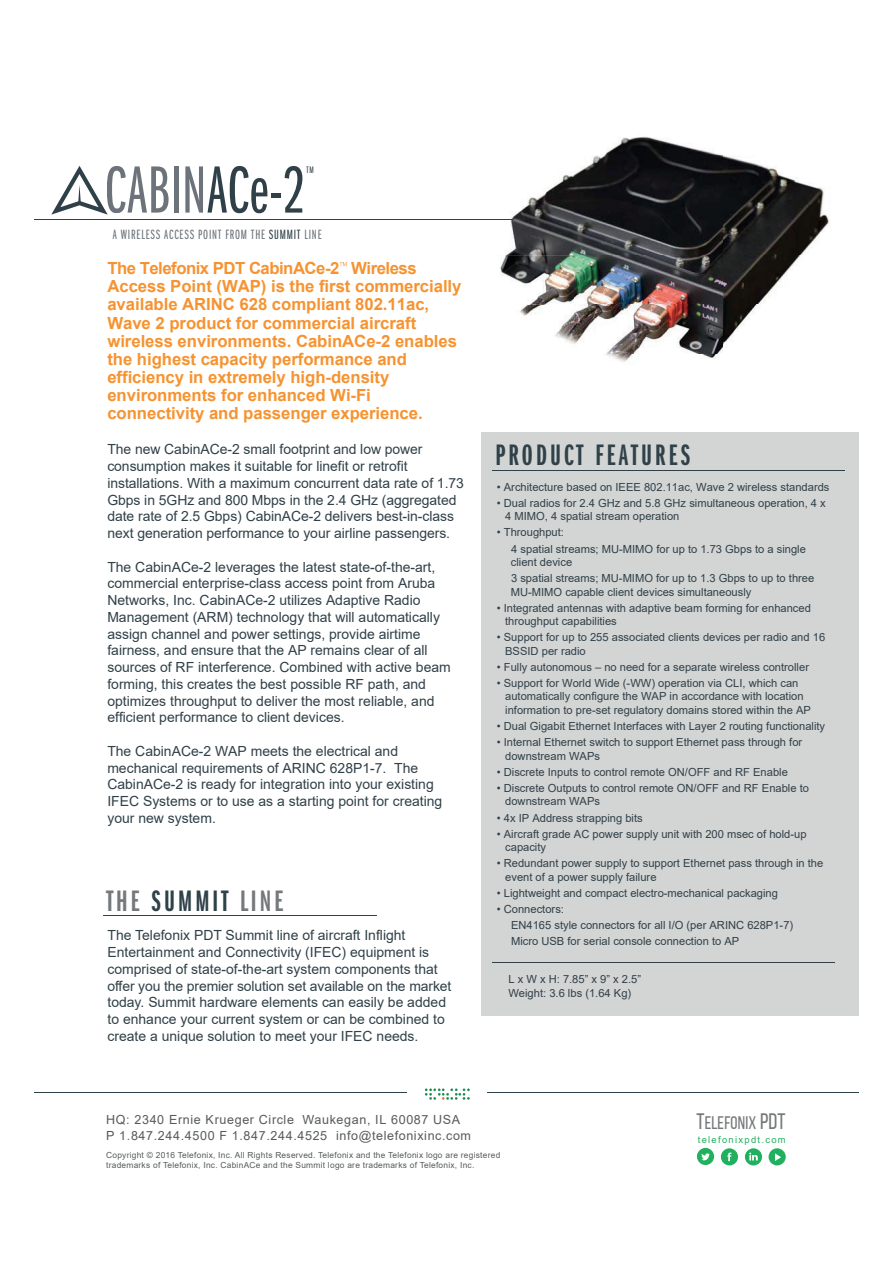
<style>
.page{position:relative;width:893px;height:1263px;background:#fff}
.page>*{position:absolute;margin:0;border:0;box-sizing:border-box;transform-origin:0 0}
.t1{font:69.15px "Franklin Gothic URW Ext Com D Boo";letter-spacing:.005em;color:#6c737a}
.t2{font:30.75px "Franklin Gothic URW Ext Com D Dem";letter-spacing:.1em;color:#2f4149}
.t3{font:30.75px "Franklin Gothic URW Ext Com D Dem";letter-spacing:.1em;color:#76797b}
.t4{font:18.15px "Bebas Neue";letter-spacing:.01em;color:#76797b}
.t5{font:700 16.8px/18.1px "Arial";letter-spacing:-.005em;color:#f69331}
.t6{font:13.95px/16.8px "Arial";color:#304048}
.t7{font:13.95px "Franklin Gothic URW Ext Com D Boo";letter-spacing:.06em;color:#6c737a}
.t8{font:12.6px/16.8px "Arial";letter-spacing:.05em;color:#575a5b}
.t9{font:11.1px/13.4px "Arial";color:#304048}
.t10{font:9.75px "Franklin Gothic URW Ext Com D Boo";color:#304048}
.t11{font:9.45px "Arial";letter-spacing:.14em;color:#21b05d}
.t12{font:8.4px/10.1px "Arial";letter-spacing:.03em;color:#575a5b}
.s1{color:#304048}
.s2{color:#2f4149}
.s3{font-size:22.35px}
</style>
<div class="page">
<svg style="left:425px;top:1088px;width:45px;height:12px"></svg>
<hr style="left:34px;top:1092px;width:373px;height:1px;background:#304048">
<hr style="left:487px;top:1092px;width:372px;height:1px;background:#304048">
<div style="left:697px;top:1148px;width:17px;height:17px;background:#21b05d;border-radius:50%"></div>
<svg style="left:701px;top:1153px;width:9px;height:7px"></svg>
<div style="left:721px;top:1148px;width:17px;height:17px;background:#21b05d;border-radius:50%"></div>
<svg style="left:727px;top:1152px;width:4px;height:9px"></svg>
<div style="left:745px;top:1148px;width:17px;height:17px;background:#21b05d;border-radius:50%"></div>
<svg style="left:749px;top:1152px;width:9px;height:8px"></svg>
<div style="left:769px;top:1148px;width:17px;height:17px;background:#21b05d;border-radius:50%"></div>
<svg style="left:775px;top:1153px;width:6px;height:8px"></svg>
<svg style="left:51px;top:166px;width:57px;height:49px"></svg>
<hr style="left:34px;top:219px;width:506px;height:1px;background:#304048">
<svg style="left:339px;top:262px;width:8px;height:4px"></svg>
<div style="left:481px;top:432px;width:378px;height:584px;background:#d3d4d4"></div>
<hr style="left:492px;top:470px;width:353px;height:1px;background:#304048">
<hr style="left:492px;top:962px;width:343px;height:1px;background:#304048">
<hr style="left:103px;top:915px;width:274px;height:1px;background:#304048">
<img style="left:500px;top:136px;width:331px;height:226px">
<img style="left:500px;top:219px;width:40px;height:1px">
<h1 class="t1" style="left:104px;top:153px;width:203px">CABIN<span class="s1">ACe-2</span></h1>
<p class="t7" style="left:113px;top:227px;width:211px">A WIRELESS ACCESS POINT FROM THE <span class="s1">SUMMIT</span> LINE</p>
<p class="t10" style="left:306px;top:165px;width:9px">TM</p>
<p class="t5" style="left:107px;top:259px;width:356px">The Telefonix PDT CabinACe-2 Wireless Access Point (WAP) is the first commercially available ARINC 628 compliant 802.11ac, Wave 2 product for commercial aircraft wireless environments. CabinACe-2 enables the highest capacity performance and efficiency in extremely high-density environments for enhanced Wi-Fi connectivity and passenger experience.</p>
<p class="t6" style="left:107px;top:441px;width:358px">The new CabinACe-2 small footprint and low power consumption makes it suitable for linefit or retrofit installations. With a maximum concurrent data rate of 1.73<br>Gbps in 5GHz and 800 Mbps in the 2.4 GHz (aggregated date rate of 2.5 Gbps) CabinACe-2 delivers best-in-class next generation performance to your airline passengers.</p>
<p class="t6" style="left:107px;top:558px;width:345px">The CabinACe-2 leverages the latest state-of-the-art, commercial enterprise-class access point from Aruba Networks, Inc. CabinACe-2 utilizes Adaptive Radio Management (ARM) technology that will automatically assign channel and power settings, provide airtime fairness, and ensure that the AP remains clear of all sources of RF interference. Combined with active beam forming, this creates the best possible RF path, and optimizes throughput to deliver the most reliable, and efficient performance to client devices.</p>
<p class="t6" style="left:107px;top:742px;width:336px">The CabinACe-2 WAP meets the electrical and mechanical requirements of ARINC 628P1-7. The CabinACe-2 is ready for integration into your existing IFEC Systems or to use as a starting point for creating your new system.</p>
<h2 class="t3" style="left:106px;top:884px;width:178px">THE <span class="s2">SUMMIT</span> LINE</h2>
<p class="t6" style="left:107px;top:927px;width:345px">The Telefonix PDT Summit line of aircraft Inflight Entertainment and Connectivity (IFEC) equipment is comprised of state-of-the-art system components that offer you the premier solution set available on the market today. Summit hardware elements can easily be added to enhance your current system or can be combined to create a unique solution to meet your IFEC needs.</p>
<h2 class="t2" style="left:495px;top:438px;width:196px">PRODUCT FEATURES</h2>
<p class="t9" style="left:497px;top:480px;width:334px">• Architecture based on IEEE 802.11ac, Wave 2 wireless standards</p>
<p class="t9" style="left:505px;top:496px;width:322px;text-indent:-8px">• Dual radios for 2.4 GHz and 5.8 GHz simultaneous operation, 4 x<br>4 MIMO, 4 spatial stream operation</p>
<p class="t9" style="left:511px;top:524px;width:296px;line-height:16.2px;text-indent:-14px">• Throughput:<br>4 spatial streams; MU-MIMO for up to 1.73 Gbps to a single</p>
<p class="t9" style="left:511px;top:554px;width:305px;line-height:16.2px">client device<br>3 spatial streams; MU-MIMO for up to 1.3 Gbps to up to three</p>
<p class="t9" style="left:511px;top:585px;width:242px">MU-MIMO capable client devices simultaneously</p>
<p class="t9" style="left:505px;top:601px;width:307px;text-indent:-8px">• Integrated antennas with adaptive beam forming for enhanced throughput capabilities</p>
<p class="t9" style="left:505px;top:631px;width:322px;text-indent:-8px">• Support for up to 255 associated clients devices per radio and 16<br>BSSID per radio</p>
<p class="t9" style="left:497px;top:660px;width:314px">• Fully autonomous – no need for a separate wireless controller</p>
<p class="t9" style="left:505px;top:676px;width:307px;text-indent:-8px">• Support for World Wide (-WW) operation via CLI, which can automatically configure the WAP in accordance with location information to pre-set regulatory domains stored within the AP</p>
<p class="t9" style="left:497px;top:719px;width:330px">• Dual Gigabit Ethernet Interfaces with Layer 2 routing functionality</p>
<p class="t9" style="left:505px;top:735px;width:299px;text-indent:-8px">• Internal Ethernet switch to support Ethernet pass through for downstream WAPs</p>
<p class="t9" style="left:497px;top:765px;width:293px">• Discrete Inputs to control remote ON/OFF and RF Enable</p>
<p class="t9" style="left:505px;top:781px;width:305px;text-indent:-8px">• Discrete Outputs to control remote ON/OFF and RF Enable to downstream WAPs</p>
<p class="t9" style="left:497px;top:811px;width:147px">• 4x IP Address strapping bits</p>
<p class="t9" style="left:505px;top:827px;width:303px;text-indent:-8px">• Aircraft grade AC power supply unit with 200 msec of hold-up capacity</p>
<p class="t9" style="left:505px;top:857px;width:320px;text-indent:-8px">• Redundant power supply to support Ethernet pass through in the event of a power supply failure</p>
<p class="t9" style="left:497px;top:886px;width:283px">• Lightweight and compact electro-mechanical packaging</p>
<p class="t9" style="left:511px;top:901px;width:284px;line-height:16.2px;text-indent:-14px">• Connectors:<br>EN4165 style connectors for all I/O (per ARINC 628P1-7)<br>Micro USB for serial console connection to AP</p>
<p class="t9" style="left:508px;top:972px;width:134px">L x W x H: 7.85” x 9” x 2.5”<br>Weight: 3.6 lbs (1.64 Kg)</p>
<p class="t8" style="left:106px;top:1111px;width:366px">HQ: 2340 Ernie Krueger Circle Waukegan, IL 60087 USA<br>P 1.847.244.4500 F 1.847.244.4525 info@telefonixinc.com</p>
<p class="t12" style="left:106px;top:1150px;width:396px">Copyright © 2016 Telefonix, Inc. All Rights Reserved. Telefonix and the Telefonix logo are registered trademarks of Telefonix, Inc. CabinACe and the Summit logo are trademarks of Telefonix, Inc.</p>
<h3 class="t4" style="left:696px;top:1113px;width:91px"><span class="s3">T</span>ELEFONIX <span class="s3">PDT</span></h3>
<p class="t11" style="left:698px;top:1133px;width:89px">telefonixpdt.com</p>
</div>
